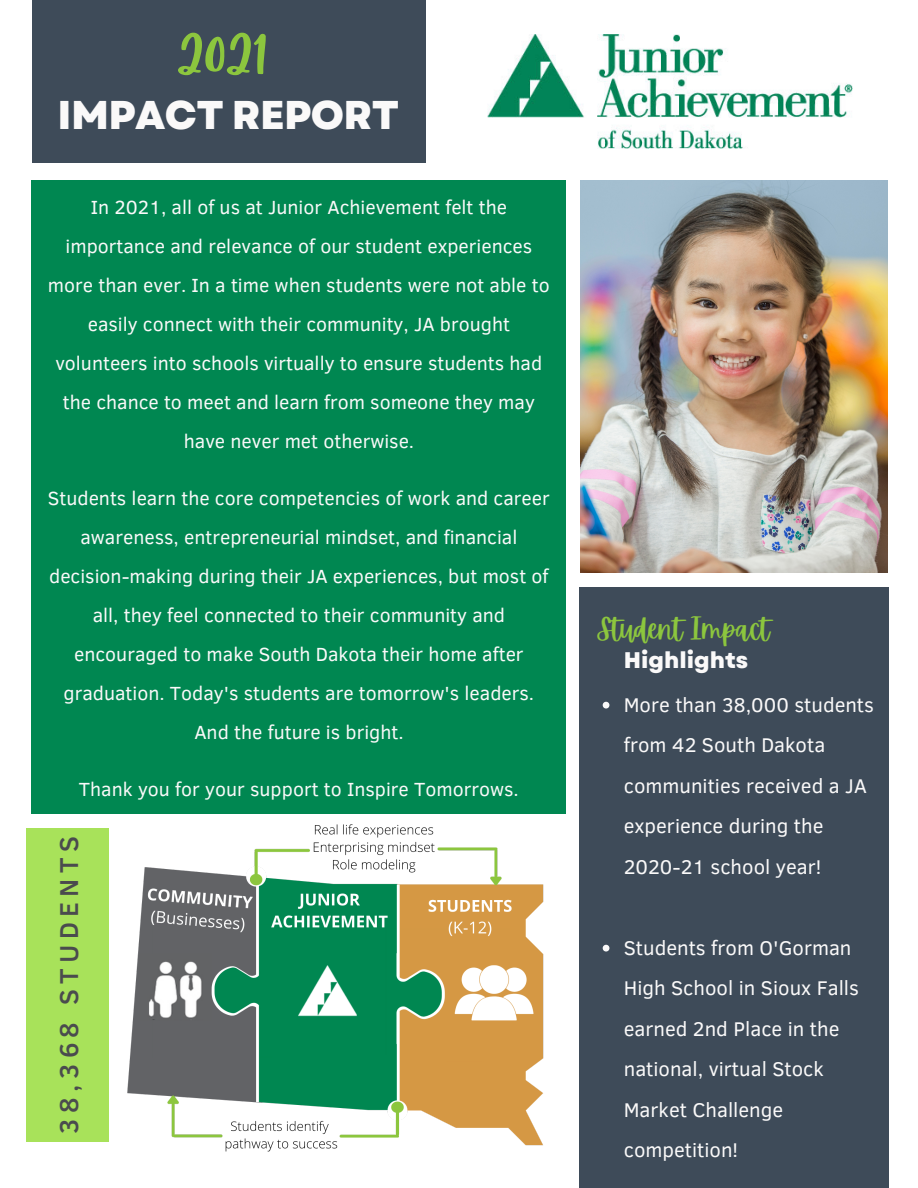
<style>
.page{position:relative;width:918px;height:1188px;background:#fff}
.page>*{position:absolute;margin:0;border:0;box-sizing:border-box;transform-origin:0 0}
.t1{font:61.05px "Apricots";color:#8cc63e}
.t2{font:800 40.05px "Garet";letter-spacing:-.015em;color:#faf9f9}
.t3{font:28.35px "Apricots";letter-spacing:-.015em;color:#8cc63e}
.t4{font:500 26.55px "Clear Sans";letter-spacing:.2em;color:#4a4b4e}
.t5{font:800 22.5px "Garet";color:#faf9f9}
.t6{font:20.4px/40.5px "Clear Sans";color:#faf9f9}
.t7{font:19.5px/39px "Clear Sans";color:#faf9f9;text-align:center}
</style>
<div class="page">
<div style="left:27px;top:828px;width:82px;height:314px;background:#a8e25a"></div>
<div style="left:579px;top:587px;width:309px;height:601px;background:#3e4b59"></div>
<div style="left:32px;top:0;width:394px;height:163px;background:#3e4b59"></div>
<img style="left:580px;top:180px;width:308px;height:393px">
<img style="left:127px;top:824px;width:417px;height:328px">
<div style="left:32px;top:180px;width:534px;height:634px;background:#008751"></div>
<img style="left:487px;top:35px;width:366px;height:113px">
<svg style="left:603px;top:702px;width:6px;height:7px"></svg>
<svg style="left:603px;top:945px;width:6px;height:7px"></svg>
<p class="t1" style="left:176px;top:18px;width:94px">2021</p>
<p class="t2" style="left:58px;top:86px;width:343px">IMPACT REPORT</p>
<p class="t7" style="left:48px;top:186px;width:503px">In 2021, all of us at Junior Achievement felt the importance and relevance of our student experiences more than ever. In a time when students were not able to easily connect with their community, JA brought volunteers into schools virtually to ensure students had the chance to meet and learn from someone they may have never met otherwise.</p>
<p class="t7" style="left:48px;top:477px;width:503px">Students learn the core competencies of work and career awareness, entrepreneurial mindset, and financial decision-making during their JA experiences, but most of all, they feel connected to their community and encouraged to make South Dakota their home after graduation. Today's students are tomorrow's leaders.<br>And the future is bright.</p>
<p class="t7" style="left:79px;top:768px;width:441px">Thank you for your support to Inspire Tomorrows.</p>
<p class="t4" style="left:50px;top:1134px;width:299px;rotate:-90deg">38,368 STUDENTS</p>
<p class="t3" style="left:597px;top:613px;width:174px">Student Impact</p>
<p class="t5" style="left:624px;top:644px;width:126px">Highlights</p>
<p class="t6" style="left:624px;top:683px;width:252px">More than 38,000 students from 42 South Dakota communities received a JA experience during the<br>2020-21 school year!</p>
<p class="t6" style="left:624px;top:926px;width:237px">Students from O'Gorman<br>High School in Sioux Falls earned 2nd Place in the national, virtual Stock<br>Market Challenge competition!</p>
</div>
